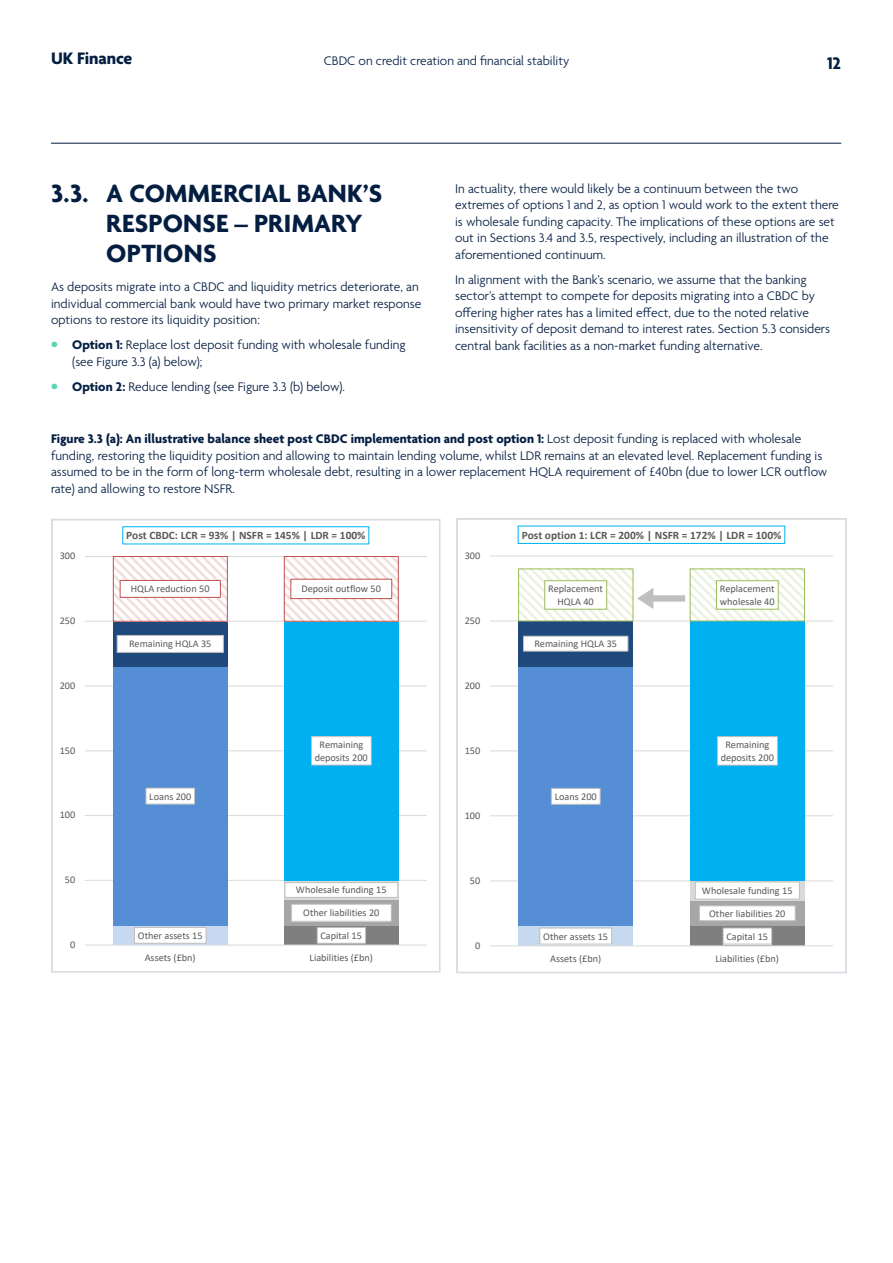
<style>
.page{position:relative;width:893px;height:1263px;background:#fff}
.page>*{position:absolute;margin:0;border:0;box-sizing:border-box;transform-origin:0 0}
.t1{font:700 27px/30px "Agenda";letter-spacing:.01em;color:#041e42}
.t2{font:700 18px "Agenda";letter-spacing:-.005em;color:#041e42}
.t3{font:300 13.5px/16.5px "Agenda";color:#041e42}
.t4{font:700 11.4px "Calibri";color:#595959}
.t5{font:10.2px/12.6px "Calibri";color:#595959;text-align:center}
.s1{font-weight:700;font-size:16.5px;color:#5cd4b5}
.s2{font-weight:700}
</style>
<div class="page">
<hr style="left:51px;top:143px;width:790px;height:1px;background:#041e42">
<hr style="left:85px;top:880px;width:342px;height:1px;background:#d9d9d9">
<hr style="left:85px;top:815px;width:342px;height:1px;background:#d9d9d9">
<hr style="left:85px;top:750px;width:342px;height:1px;background:#d9d9d9">
<hr style="left:85px;top:685px;width:342px;height:1px;background:#d9d9d9">
<hr style="left:85px;top:621px;width:342px;height:1px;background:#d9d9d9">
<hr style="left:85px;top:556px;width:342px;height:1px;background:#d9d9d9">
<div style="left:113px;top:926px;width:114px;height:19px;background:#c6d9f1"></div>
<div style="left:113px;top:667px;width:114px;height:259px;background:#558ed5"></div>
<div style="left:113px;top:621px;width:114px;height:46px;background:#1f497d"></div>
<div style="left:284px;top:926px;width:114px;height:19px;background:#7f7f7f"></div>
<div style="left:284px;top:900px;width:114px;height:26px;background:#a6a6a6"></div>
<div style="left:284px;top:880px;width:114px;height:20px;background:#d9d9d9"></div>
<div style="left:284px;top:621px;width:114px;height:259px;background:#00b0f0"></div>
<svg style="left:115px;top:558px;width:111px;height:62px"></svg>
<div style="left:113px;top:556px;width:115px;height:66px;border:1px solid #c0504d"></div>
<svg style="left:286px;top:558px;width:111px;height:62px"></svg>
<div style="left:284px;top:556px;width:115px;height:66px;border:1px solid #c0504d"></div>
<hr style="left:85px;top:945px;width:342px;height:1px;background:#d9d9d9">
<div style="left:134px;top:927px;width:72px;height:17px;background:#fff;border:1px solid #bfbfbf"></div>
<div style="left:146px;top:788px;width:49px;height:16px;background:#fff"></div>
<div style="left:146px;top:788px;width:49px;height:16px;border:1px solid #bfbfbf"></div>
<div style="left:117px;top:635px;width:107px;height:18px;background:#fff;border:1px solid #bfbfbf"></div>
<div style="left:317px;top:927px;width:49px;height:17px;background:#fff;border:1px solid #bfbfbf"></div>
<div style="left:291px;top:904px;width:100px;height:17px;background:#fff"></div>
<div style="left:291px;top:904px;width:101px;height:18px;border:1px solid #bfbfbf"></div>
<div style="left:285px;top:882px;width:113px;height:16px;background:#fff;border:1px solid #bfbfbf"></div>
<div style="left:311px;top:737px;width:60px;height:28px;background:#fff"></div>
<div style="left:311px;top:736px;width:61px;height:29px;border:1px solid #bfbfbf"></div>
<div style="left:120px;top:580px;width:101px;height:18px;background:#fff;border:1px solid #c0504d"></div>
<div style="left:291px;top:579px;width:101px;height:20px;background:#fff"></div>
<div style="left:290px;top:579px;width:102px;height:20px;border:1px solid #c0504d"></div>
<div style="left:51px;top:519px;width:389px;height:453px;border:2px solid #d9dde3"></div>
<hr style="left:490px;top:880px;width:343px;height:1px;background:#d9d9d9">
<hr style="left:490px;top:815px;width:343px;height:1px;background:#d9d9d9">
<hr style="left:490px;top:750px;width:343px;height:1px;background:#d9d9d9">
<hr style="left:490px;top:685px;width:343px;height:1px;background:#d9d9d9">
<hr style="left:490px;top:620px;width:343px;height:1px;background:#d9d9d9">
<hr style="left:490px;top:555px;width:343px;height:1px;background:#d9d9d9">
<div style="left:519px;top:926px;width:114px;height:20px;background:#c6d9f1"></div>
<div style="left:519px;top:666px;width:114px;height:260px;background:#558ed5"></div>
<div style="left:519px;top:621px;width:114px;height:45px;background:#1f497d"></div>
<div style="left:690px;top:926px;width:114px;height:20px;background:#7f7f7f"></div>
<div style="left:690px;top:900px;width:114px;height:26px;background:#a6a6a6"></div>
<div style="left:690px;top:881px;width:114px;height:19px;background:#d9d9d9"></div>
<div style="left:690px;top:621px;width:114px;height:260px;background:#00b0f0"></div>
<svg style="left:518px;top:568px;width:115px;height:53px"></svg>
<svg style="left:690px;top:568px;width:115px;height:53px"></svg>
<hr style="left:490px;top:945px;width:343px;height:1px;background:#d9d9d9">
<div style="left:540px;top:928px;width:72px;height:16px;background:#fff"></div>
<div style="left:539px;top:927px;width:73px;height:17px;border:1px solid #bfbfbf"></div>
<div style="left:551px;top:788px;width:49px;height:17px;background:#fff;border:1px solid #bfbfbf"></div>
<div style="left:523px;top:636px;width:105px;height:15px;background:#fff;border:1px solid #bfbfbf"></div>
<div style="left:723px;top:928px;width:49px;height:16px;background:#fff"></div>
<div style="left:723px;top:927px;width:49px;height:17px;border:1px solid #bfbfbf"></div>
<div style="left:699px;top:905px;width:97px;height:16px;background:#fff;border:1px solid #bfbfbf"></div>
<div style="left:695px;top:881px;width:105px;height:18px;background:#fff;border:1px solid #bfbfbf"></div>
<div style="left:717px;top:736px;width:61px;height:29px;background:#fff;border:1px solid #bfbfbf"></div>
<div style="left:545px;top:581px;width:62px;height:28px;background:#fff"></div>
<div style="left:544px;top:580px;width:63px;height:30px;border:1px solid #9bbb59"></div>
<div style="left:716px;top:581px;width:62px;height:28px;background:#fff"></div>
<div style="left:716px;top:580px;width:63px;height:30px;border:1px solid #9bbb59"></div>
<div style="left:518px;top:526px;width:267px;height:18px;border:1px solid #00b0f0"></div>
<svg style="left:637px;top:588px;width:48px;height:21px"></svg>
<div style="left:456px;top:518px;width:391px;height:455px;border:2px solid #d9dde3"></div>
<h2 class="t2" style="left:51px;top:49px;width:83px">UK Finance</h2>
<p class="t3" style="left:324px;top:54px;width:247px">CBDC on credit creation and financial stability</p>
<h2 class="t2" style="left:827px;top:53px;width:15px">12</h2>
<h1 class="t1" style="left:106px;top:180px;width:278px;text-indent:-55px">3.3. A COMMERCIAL BANK’S<br>RESPONSE – PRIMARY<br>OPTIONS</h1>
<p class="t3" style="left:51px;top:280px;width:372px">As deposits migrate into a CBDC and liquidity metrics deteriorate, an individual commercial bank would have two primary market response options to restore its liquidity position:</p>
<p class="t3" style="left:72px;top:338px;width:335px;text-indent:-21px"><span class="s1">•</span> <span class="s2">Option 1:</span> Replace lost deposit funding with wholesale funding (see Figure 3.3 (a) below);</p>
<p class="t3" style="left:51px;top:379px;width:296px"><span class="s1">•</span> <span class="s2">Option 2:</span> Reduce lending (see Figure 3.3 (b) below).</p>
<p class="t3" style="left:455px;top:181px;width:385px">In actuality, there would likely be a continuum between the two extremes of options 1 and 2, as option 1 would work to the extent there is wholesale funding capacity. The implications of these options are set out in Sections 3.4 and 3.5, respectively, including an illustration of the aforementioned continuum.</p>
<p class="t3" style="left:455px;top:272px;width:376px">In alignment with the Bank’s scenario, we assume that the banking sector’s attempt to compete for deposits migrating into a CBDC by offering higher rates has a limited effect, due to the noted relative insensitivity of deposit demand to interest rates. Section 5.3 considers central bank facilities as a non-market funding alternative.</p>
<p class="t3" style="left:51px;top:432px;width:778px"><span class="s2">Figure 3.3 (a): An illustrative balance sheet post CBDC implementation and post option 1:</span> Lost deposit funding is replaced with wholesale funding, restoring the liquidity position and allowing to maintain lending volume, whilst LDR remains at an elevated level. Replacement funding is assumed to be in the form of long-term wholesale debt, resulting in a lower replacement HQLA requirement of £40bn (due to lower LCR outflow rate) and allowing to restore NSFR.</p>
<p class="t4" style="left:126px;top:527px;width:241px">Post CBDC: LCR = 93% | NSFR = 145% | LDR = 100%</p>
<p class="t4" style="left:522px;top:527px;width:261px">Post option 1: LCR = 200% | NSFR = 172% | LDR = 100%</p>
<p class="t5" style="left:60px;top:549px;width:17px">300</p>
<p class="t5" style="left:465px;top:549px;width:17px">300</p>
<p class="t5" style="left:131px;top:582px;width:80px">HQLA reduction 50</p>
<p class="t5" style="left:302px;top:582px;width:81px">Deposit outflow 50</p>
<p class="t5" style="left:548px;top:582px;width:56px">Replacement<br>HQLA 40</p>
<p class="t5" style="left:720px;top:582px;width:56px;text-align:left">Replacement wholesale 40</p>
<p class="t5" style="left:60px;top:614px;width:17px">250</p>
<p class="t5" style="left:465px;top:614px;width:17px">250</p>
<p class="t5" style="left:129px;top:637px;width:84px">Remaining HQLA 35</p>
<p class="t5" style="left:534px;top:637px;width:84px">Remaining HQLA 35</p>
<p class="t5" style="left:60px;top:679px;width:17px">200</p>
<p class="t5" style="left:465px;top:679px;width:17px">200</p>
<p class="t5" style="left:60px;top:744px;width:17px">150</p>
<p class="t5" style="left:315px;top:738px;width:54px">Remaining deposits 200</p>
<p class="t5" style="left:465px;top:744px;width:17px">150</p>
<p class="t5" style="left:721px;top:738px;width:55px">Remaining deposits 200</p>
<p class="t5" style="left:149px;top:790px;width:43px">Loans 200</p>
<p class="t5" style="left:555px;top:790px;width:44px">Loans 200</p>
<p class="t5" style="left:60px;top:808px;width:17px">100</p>
<p class="t5" style="left:465px;top:809px;width:17px">100</p>
<p class="t5" style="left:65px;top:873px;width:12px">50</p>
<p class="t5" style="left:470px;top:874px;width:12px">50</p>
<p class="t5" style="left:296px;top:883px;width:92px">Wholesale funding 15</p>
<p class="t5" style="left:702px;top:884px;width:92px">Wholesale funding 15</p>
<p class="t5" style="left:303px;top:906px;width:78px">Other liabilities 20</p>
<p class="t5" style="left:709px;top:907px;width:78px">Other liabilities 20</p>
<p class="t5" style="left:70px;top:938px;width:7px">0</p>
<p class="t5" style="left:138px;top:929px;width:66px">Other assets 15</p>
<p class="t5" style="left:320px;top:929px;width:43px">Capital 15</p>
<p class="t5" style="left:475px;top:939px;width:7px">0</p>
<p class="t5" style="left:543px;top:929px;width:66px">Other assets 15</p>
<p class="t5" style="left:726px;top:929px;width:43px">Capital 15</p>
<p class="t5" style="left:145px;top:951px;width:52px">Assets (£bn)</p>
<p class="t5" style="left:310px;top:951px;width:65px">Liabilities (£bn)</p>
<p class="t5" style="left:550px;top:952px;width:53px">Assets (£bn)</p>
<p class="t5" style="left:715px;top:952px;width:65px">Liabilities (£bn)</p>
</div>
